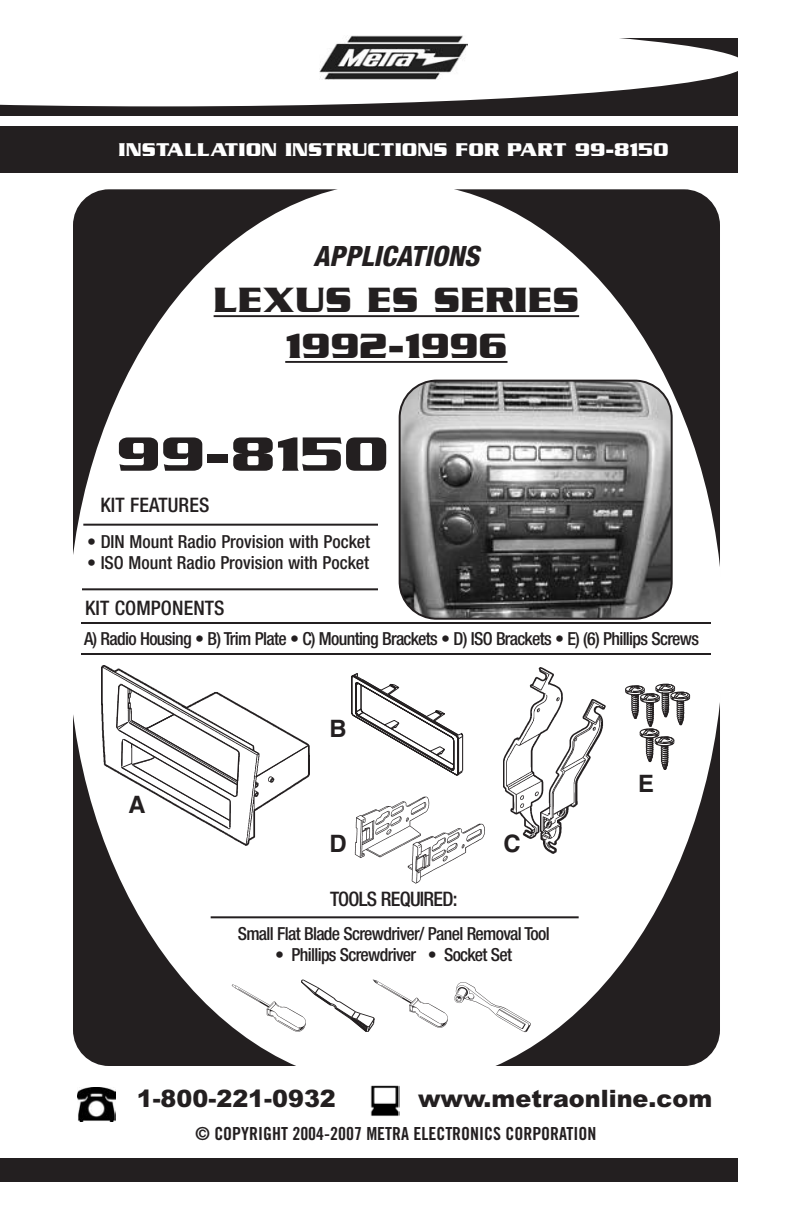
<style>
.page{position:relative;width:792px;height:1224px;background:#fff}
.page>*{position:absolute;margin:0;border:0;box-sizing:border-box;transform-origin:0 0}
.t1{font:700 52px "Serpentine ICG";color:#231f20;scale:1.12 1}
.t2{font:700 38px/45.8px "Serpentine ICG";color:#231f20;text-align:center}
.t3{font:italic 800 condensed 28px "Helvetica Neue";color:#231f20}
.t4{font:900 24px "Arial";color:#231f20}
.t5{font:700 24px "Helvetica";color:#231f20}
.t6{font:700 20px "Serpentine ICG";color:#fff}
.t7{font:500 condensed 20px "Helvetica Neue";letter-spacing:.005em;color:#231f20}
.t8{font:500 condensed 20px "Helvetica Neue";letter-spacing:-.04em;color:#231f20}
.t9{font:500 condensed 18px "Helvetica Neue";letter-spacing:-.04em;color:#231f20}
.t10{font:500 condensed 18px "Helvetica Neue";color:#231f20}
.t11{font:18px "Trade Gothic Bold Cond Twenty";color:#231f20}
</style>
<div class="page">
<div style="left:73px;top:189px;width:647px;height:877px;background:#231f20;border-radius:36px"></div>
<div style="left:68px;top:182px;width:656px;height:905px;background:#fff;border-radius:50%"></div>
<div style="left:0;top:38px;width:738px;height:78px;background:#231f20"></div>
<svg style="left:0;top:38px;width:738px;height:68px;background:#e1e0e1"></svg>
<div style="left:316px;top:28px;width:162px;height:57px;background:#fff"></div>
<img style="left:320px;top:36px;width:148px;height:44px">
<div style="left:0;top:127px;width:738px;height:46px;background:#231f20"></div>
<hr style="left:214px;top:315px;width:365px;height:2px;background:#231f20">
<hr style="left:285px;top:361px;width:223px;height:2px;background:#231f20">
<svg style="left:399px;top:380px;width:274px;height:240px;background:#747373"></svg>
<hr style="left:83px;top:524px;width:295px;height:2px;background:#231f20">
<hr style="left:82px;top:588px;width:296px;height:2px;background:#231f20">
<img style="left:101px;top:666px;width:155px;height:180px">
<svg style="left:106px;top:666px;width:203px;height:163px"></svg>
<hr style="left:211px;top:916px;width:368px;height:2px;background:#231f20">
<img style="left:229px;top:979px;width:75px;height:56px">
<img style="left:372px;top:979px;width:76px;height:49px">
<img style="left:454px;top:982px;width:77px;height:51px">
<img style="left:77px;top:1088px;width:39px;height:34px">
<img style="left:370px;top:1085px;width:30px;height:31px">
<div style="left:0;top:1158px;width:738px;height:24px;background:#231f20"></div>
<svg style="left:301px;top:980px;width:73px;height:52px"></svg>
<hr style="left:81px;top:653px;width:630px;height:2px;background:#231f20">
<hr style="left:81px;top:622px;width:630px;height:2px;background:#231f20">
<svg style="left:351px;top:673px;width:112px;height:102px"></svg>
<img style="left:354px;top:796px;width:131px;height:88px">
<img style="left:541px;top:699px;width:64px;height:155px">
<img style="left:504px;top:668px;width:58px;height:170px">
<svg style="left:625px;top:684px;width:65px;height:86px"></svg>
<p class="t6" style="left:119px;top:138px;width:552px">INSTALLATION INSTRUCTIONS FOR PART 99-8150</p>
<h3 class="t3" style="left:314px;top:246px;width:167px">APPLICATIONS</h3>
<h2 class="t2" style="left:214px;top:276px;width:367px">LEXUS ES SERIES<br>1992-1996</h2>
<h1 class="t1" style="left:116px;top:422px;width:245px">99-8150</h1>
<p class="t7" style="left:101px;top:498px;width:110px">KIT FEATURES</p>
<p class="t10" style="left:87px;top:535px;width:285px">• DIN Mount Radio Provision with Pocket</p>
<p class="t10" style="left:87px;top:557px;width:284px">• ISO Mount Radio Provision with Pocket</p>
<p class="t7" style="left:85px;top:601px;width:141px">KIT COMPONENTS</p>
<p class="t9" style="left:84px;top:632px;width:617px">A) Radio Housing • B) Trim Plate • C) Mounting Brackets • D) ISO Brackets • E) (6) Phillips Screws</p>
<h3 class="t5" style="left:128px;top:795px;width:19px">A</h3>
<h3 class="t5" style="left:329px;top:719px;width:19px">B</h3>
<h3 class="t5" style="left:329px;top:834px;width:19px">D</h3>
<h3 class="t5" style="left:503px;top:834px;width:19px">C</h3>
<p class="t8" style="left:330px;top:892px;width:129px">TOOLS REQUIRED:</p>
<p class="t9" style="left:238px;top:927px;width:314px">Small Flat Blade Screwdriver/ Panel Removal Tool</p>
<p class="t9" style="left:275px;top:948px;width:238px">• Phillips Screwdriver • Socket Set</p>
<h3 class="t5" style="left:638px;top:774px;width:17px">E</h3>
<h3 class="t4" style="left:137px;top:1084px;width:201px">1-800-221-0932</h3>
<p class="t11" style="left:196px;top:1127px;width:402px">© COPYRIGHT 2004-2007 METRA ELECTRONICS CORPORATION</p>
<h3 class="t4" style="left:418px;top:1085px;width:296px">www.metraonline.com</h3>
</div>
